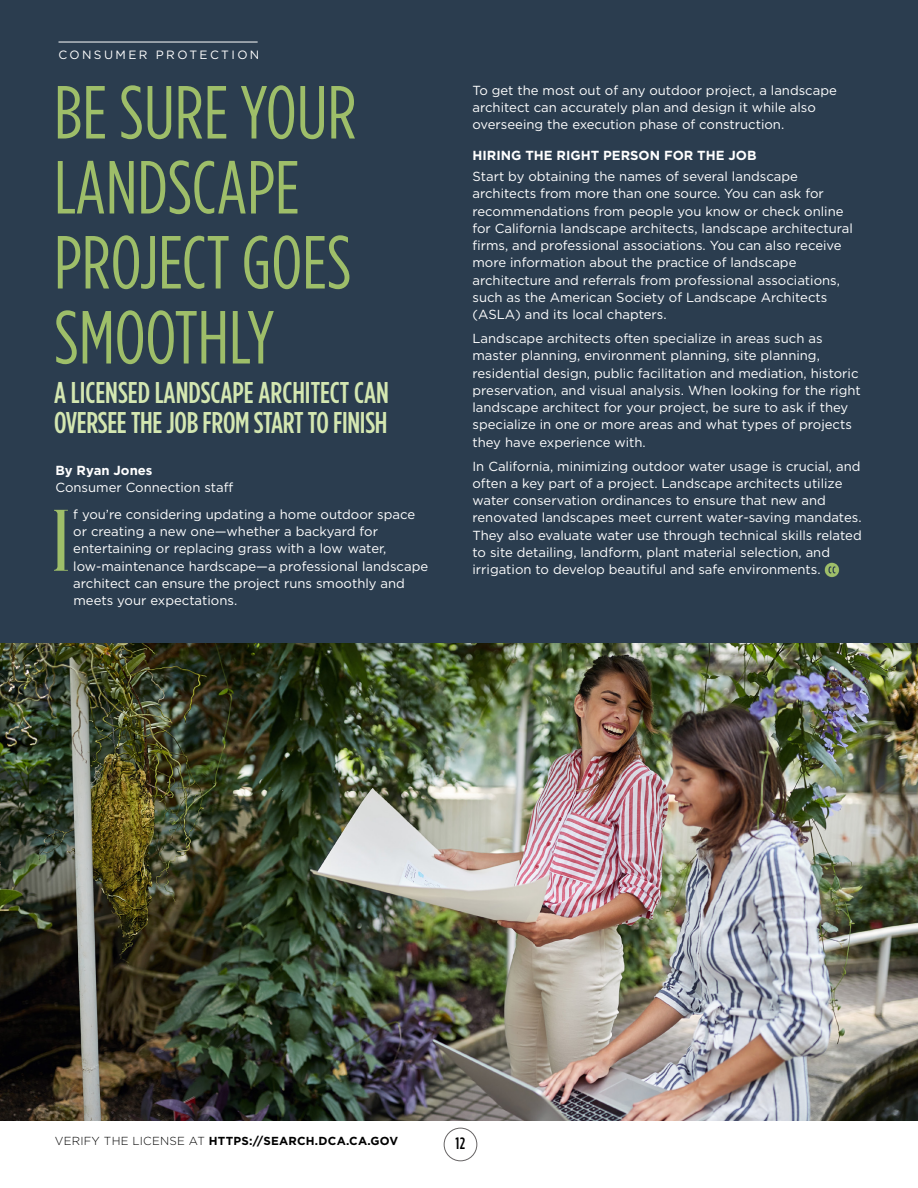
<style>
.page{position:relative;width:918px;height:1188px;background:#fff}
.page>*{position:absolute;margin:0;border:0;box-sizing:border-box;transform-origin:0 0}
.t1{font:75px/75px "Gotham Condensed";color:#9ebe69}
.t2{font:500 30px/30px "Gotham Condensed";letter-spacing:-.005em;color:#d4e7b1}
.t3{font:500 16.5px "Gotham Condensed";color:#000}
.t4{font:13.2px/17.2px "Gotham";color:#fff}
.t5{font:700 13.2px "Gotham";color:#fff}
.t6{font:12px "Gotham";letter-spacing:.2em;color:#fff}
.t7{font:700 11.7px "Gotham";letter-spacing:.02em;color:#000}
.s1{font-weight:300}
</style>
<div class="page">
<div style="left:0;top:0;width:918px;height:644px;background:#2b3d4f"></div>
<hr style="left:58px;top:42px;width:200px;height:1px;background:#fff">
<div style="left:444px;top:1128px;width:33px;height:33px;border:1px solid #231f20;border-radius:50%"></div>
<svg style="left:54px;top:510px;width:14px;height:61px"></svg>
<svg style="left:825px;top:563px;width:14px;height:14px"></svg>
<img style="left:0;top:644px;width:918px;height:476px">
<p class="t6" style="left:58px;top:48px;width:202px">CONSUMER PROTECTION</p>
<p class="t1" style="left:54px;top:74px;width:304px">BE SURE YOUR</p>
<p class="t1" style="left:54px;top:149px;width:299px">LANDSCAPE<br>PROJECT GOES<br>SMOOTHLY</p>
<p class="t2" style="left:54px;top:377px;width:336px">A LICENSED LANDSCAPE ARCHITECT CAN<br>OVERSEE THE JOB FROM START TO FINISH</p>
<p class="t5" style="left:56px;top:462px;width:99px">By Ryan Jones</p>
<p class="t4" style="left:56px;top:478px;width:179px">Consumer Connection staff</p>
<p class="t4" style="left:73px;top:505px;width:356px">f you’re considering updating a home outdoor space or creating a new one—whether a backyard for entertaining or replacing grass with a low water, low-maintenance hardscape—a professional landscape architect can ensure the project runs smoothly and meets your expectations.</p>
<p class="t4" style="left:472px;top:81px;width:366px">To get the most out of any outdoor project, a landscape architect can accurately plan and design it while also</p>
<p class="t4" style="left:472px;top:116px;width:313px">overseeing the execution phase of construction.</p>
<p class="t5" style="left:472px;top:148px;width:286px">HIRING THE RIGHT PERSON FOR THE JOB</p>
<p class="t4" style="left:472px;top:168px;width:382px">Start by obtaining the names of several landscape architects from more than one source. You can ask for recommendations from people you know or check online for California landscape architects, landscape architectural frms, and professional associations. You can also receive more information about the practice of landscape architecture and referrals from professional associations, such as the American Society of Landscape Architects (ASLA) and its local chapters.</p>
<p class="t4" style="left:472px;top:330px;width:390px">Landscape architects often specialize in areas such as master planning, environment planning, site planning, residential design, public facilitation and mediation, historic preservation, and visual analysis. When looking for the right landscape architect for your project, be sure to ask if they specialize in one or more areas and what types of projects they have experience with.</p>
<p class="t4" style="left:472px;top:457px;width:391px">In California, minimizing outdoor water usage is crucial, and often a key part of a project. Landscape architects utilize water conservation ordinances to ensure that new and renovated landscapes meet current water-saving mandates.<br>They also evaluate water use through technical skills related to site detailing, landform, plant material selection, and irrigation to develop beautiful and safe environments.</p>
<p class="t7" style="left:55px;top:1134px;width:345px"><span class="s1">VERIFY THE LICENSE AT</span> HTTPS://SEARCH.DCA.CA.GOV</p>
<p class="t3" style="left:455px;top:1135px;width:11px">12</p>
</div>
